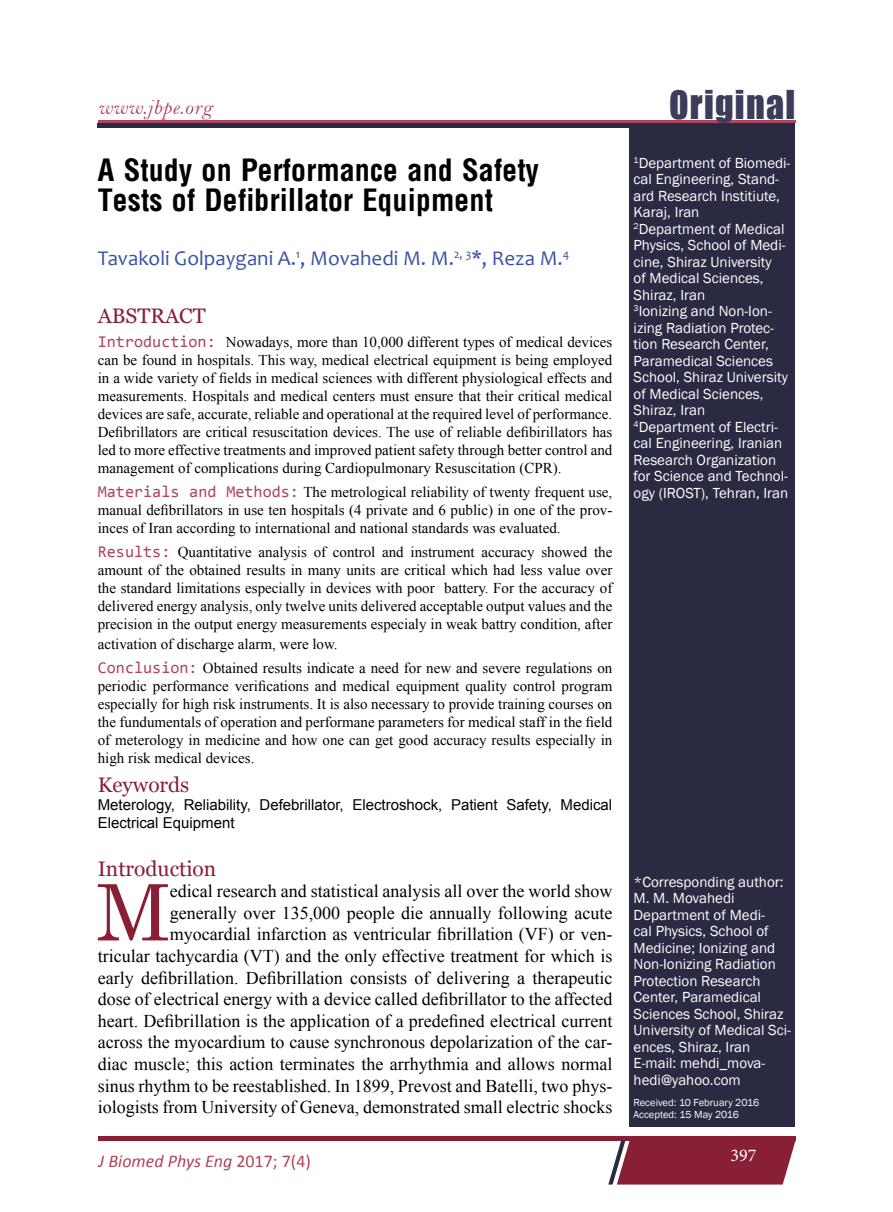
<style>
.page{position:relative;width:893px;height:1212px;background:#fff}
.page>*{position:absolute;margin:0;border:0;box-sizing:border-box;transform-origin:0 0}
.t1{font:77.85px "Century Schoolbook";color:#891f36}
.t2{font:40.5px "Billboard";letter-spacing:.03em;color:#3c3d5b}
.t3{font:700 30px/30px "Arena Condensed";color:#000}
.t4{font:21px "Candara";color:#3a53a4}
.t5{font:21px "Georgia";color:#891f36}
.t6{font:21px "Bell MT Italic";letter-spacing:.03em;color:#ad465c}
.t7{font:18px/21.6px "Times New Roman";color:#000;text-align:right}
.t8{font:italic 18px "Calibri";color:#ad465c}
.t9{font:18px "Minion Pro";color:#fff}
.t10{font:15px/18px "Times New Roman";color:#000;text-align:justify}
.t11{font:15px/16.5px "Franklin Gothic";color:#fff}
.t12{font:15px/18px "Arial";color:#000}
.t13{font:10.5px/12px "Franklin Gothic";color:#fff}
.s1{font-family:"Consolas";font-size:16.5px;color:#ae455b}
.s2{font-family:"Consolas";font-size:16.5px;color:#ad465c}
.s3{font-style:normal}
</style>
<div class="page">
<div style="left:98px;top:1136px;width:697px;height:5px;background:#891f36"></div>
<svg style="left:608px;top:1141px;width:187px;height:43px;background:#913348"></svg>
<hr style="left:98px;top:120px;width:698px;height:2px;background:#ad465c">
<div style="left:629px;top:126px;width:166px;height:1001px;background:#2a2a42"></div>
<div style="left:98px;top:123px;width:697px;height:5px;background:#2a2a42"></div>
<h3 class="t6" style="left:98px;top:94px;width:116px">www.jbpe.org</h3>
<h3 class="t3" style="left:98px;top:155px;width:443px">A Study on Performance and Safety<br>Tests of Defibrillator Equipment</h3>
<h3 class="t4" style="left:98px;top:245px;width:473px">Tavakoli Golpaygani A.<sup>1</sup>, Movahedi M. M.<sup>2,</sup> <sup>3</sup>*, Reza M.<sup>4</sup></h3>
<h3 class="t5" style="left:98px;top:303px;width:109px">ABSTRACT</h3>
<p class="t10" style="left:98px;top:333px;width:516px"><span class="s1">Introduction:</span> Nowadays, more than 10,000 different types of medical devices can be found in hospitals. This way, medical electrical equipment is being employed in a wide variety of fields in medical sciences with different physiological effects and measurements. Hospitals and medical centers must ensure that their critical medical devices are safe, accurate, reliable and operational at the required level of performance.<br>Defibrillators are critical resuscitation devices. The use of reliable defibirillators has led to more effective treatments and improved patient safety through better control and management of complications during Cardiopulmonary Resuscitation (CPR).</p>
<p class="t10" style="left:98px;top:483px;width:516px"><span class="s1">Materials and Methods:</span> The metrological reliability of twenty frequent use, manual defibrillators in use ten hospitals (4 private and 6 public) in one of the prov&shy;inces of Iran according to international and national standards was evaluated.</p>
<p class="t10" style="left:98px;top:543px;width:516px"><span class="s1">Results:</span> Quantitative analysis of control and instrument accuracy showed the amount of the obtained results in many units are critical which had less value over the standard limitations especially in devices with poor battery. For the accuracy of delivered energy analysis, only twelve units delivered acceptable output values and the precision in the output energy measurements especialy in weak battry condition, after</p>
<p class="t10" style="left:98px;top:631px;width:516px;line-height:24px">activation of discharge alarm, were low.<br><span class="s2">Conclusion:</span> Obtained results indicate a need for new and severe regulations on</p>
<p class="t10" style="left:98px;top:676px;width:516px">periodic performance verifications and medical equipment quality control program especially for high risk instruments. It is also necessary to provide training courses on the fundumentals of operation and performane parameters for medical staff in the field of meterology in medicine and how one can get good accuracy results especially in high risk medical devices.</p>
<h3 class="t5" style="left:98px;top:772px;width:93px">Keywords</h3>
<p class="t12" style="left:98px;top:796px;width:516px">Meterology, Reliability, Defebrillator, Electroshock, Patient Safety, Medical<br>Electrical Equipment</p>
<h3 class="t5" style="left:98px;top:856px;width:120px">Introduction</h3>
<h1 class="t1" style="left:97px;top:864px;width:75px">M</h1>
<p class="t7" style="left:98px;top:880px;width:516px">edical research and statistical analysis all over the world show<br>generally over 135,000 people die annually following acute myocardial infarction as ventricular fibrillation (VF) or ven-<br>tricular tachycardia (VT) and the only effective treatment for which is early defibrillation. Defibrillation consists of delivering a therapeutic dose of electrical energy with a device called defibrillator to the affected heart. Defibrillation is the application of a predefined electrical current across the myocardium to cause synchronous depolarization of the car&shy;diac muscle; this action terminates the arrhythmia and allows normal sinus rhythm to be reestablished. In 1899, Prevost and Batelli, two phys&shy;iologists from University of Geneva, demonstrated small electric shocks</p>
<p class="t8" style="left:99px;top:1148px;width:214px">J Biomed Phys Eng <span class="s3">2017; 7(4)</span></p>
<h2 class="t2" style="left:669px;top:83px;width:128px">Original</h2>
<p class="t11" style="left:634px;top:155px;width:158px"><sup>1</sup>Department of Biomedi&shy;cal Engineering, Stand&shy;ard Research Institiute,<br>Karaj, Iran<br><sup>2</sup>Department of Medical<br>Physics, School of Medi&shy;cine, Shiraz University<br>of Medical Sciences,<br>Shiraz, Iran<br><sup>3</sup>Ionizing and Non-Ion&shy;izing Radiation Protec&shy;tion Research Center,<br>Paramedical Sciences<br>School, Shiraz University of Medical Sciences,<br>Shiraz, Iran<br><sup>4</sup>Department of Electri&shy;cal Engineering, Iranian<br>Research Organization for Science and Technol&shy;ogy (IROST), Tehran, Iran</p>
<p class="t11" style="left:634px;top:874px;width:159px">*Corresponding author:<br>M. M. Movahedi<br>Department of Medi-<br>cal Physics, School of<br>Medicine; Ionizing and<br>Non-Ionizing Radiation<br>Protection Research<br>Center, Paramedical<br>Sciences School, Shiraz<br>University of Medical Sci&shy;ences, Shiraz, Iran<br>E-mail: mehdi_mova&shy;hedi@yahoo.com</p>
<p class="t13" style="left:634px;top:1096px;width:127px">Received: 10 February 2016<br>Accepted: 15 May 2016</p>
<p class="t9" style="left:730px;top:1143px;width:27px">397</p>
</div>
